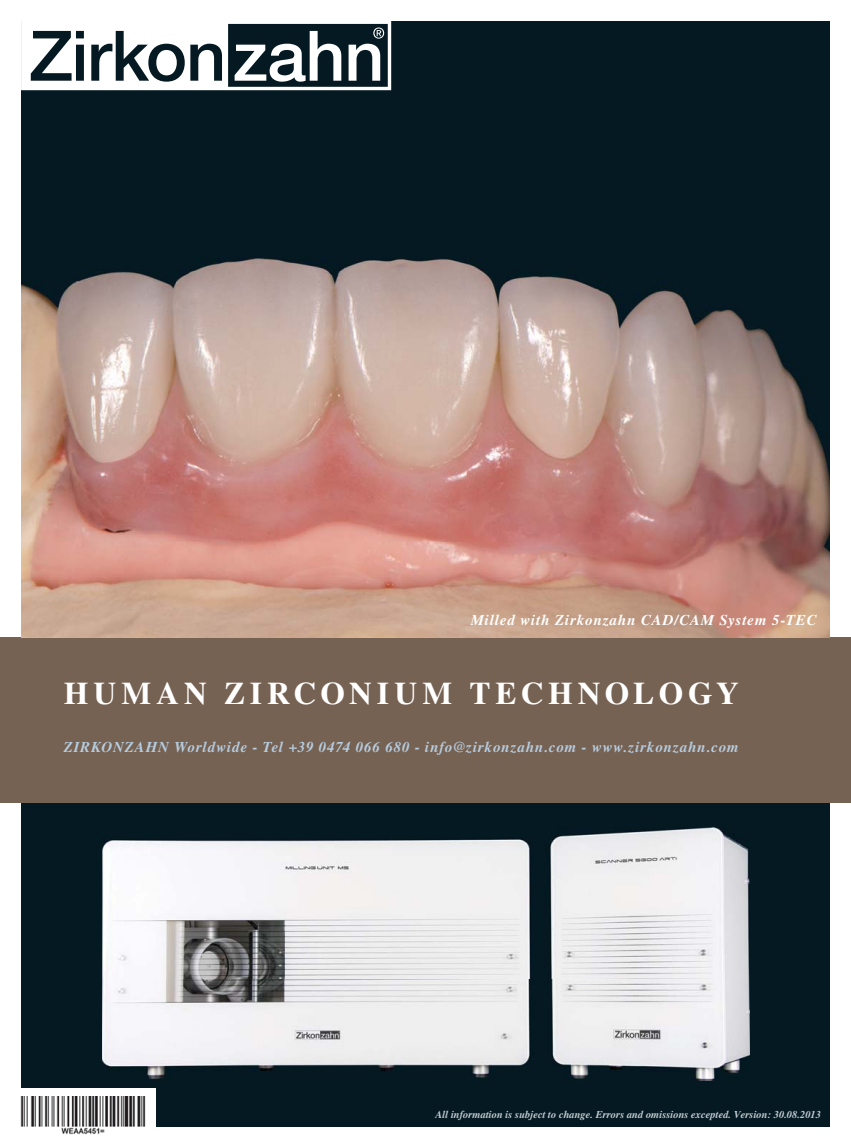
<style>
.page{position:relative;width:851px;height:1148px;background:#fff}
.page>*{position:absolute;margin:0;border:0;box-sizing:border-box;transform-origin:0 0}
.t1{font:700 31.5px "Times";letter-spacing:.145em;color:#fff}
.t2{font:italic 700 15px "Times";letter-spacing:.055em;color:#b5ccdf}
.t3{font:italic 700 15px "Times";letter-spacing:.06em;color:#fff}
.t4{font:italic 700 10.5px "Times";color:#c4ced4}
</style>
<div class="page">
<div style="left:21px;top:21px;width:808px;height:1105px;background:#051922"></div>
<div style="left:0;top:1088px;width:155px;height:59px;background:#fff"></div>
<img style="left:21px;top:1096px;width:125px;height:38px">
<img style="left:102px;top:827px;width:647px;height:253px">
<svg style="left:21px;top:21px;width:370px;height:69px"></svg>
<div style="left:156px;top:50px;width:21px;height:25px;background:#fff;border-radius:50%"></div>
<div style="left:0;top:637px;width:850px;height:166px;background:#766253"></div>
<img style="left:21px;top:259px;width:808px;height:378px">
<h2 class="t3" style="left:470px;top:614px;width:347px">Milled with Zirkonzahn CAD/CAM System 5-TEC</h2>
<h1 class="t1" style="left:64px;top:682px;width:676px">HUMAN ZIRCONIUM TECHNOLOGY</h1>
<h2 class="t2" style="left:64px;top:742px;width:676px">ZIRKONZAHN Worldwide - Tel +39 0474 066 680 - info@zirkonzahn.com - www.zirkonzahn.com</h2>
<p class="t4" style="left:435px;top:1110px;width:387px">All information is subject to change. Errors and omissions excepted. Version: 30.08.2013</p>
</div>
